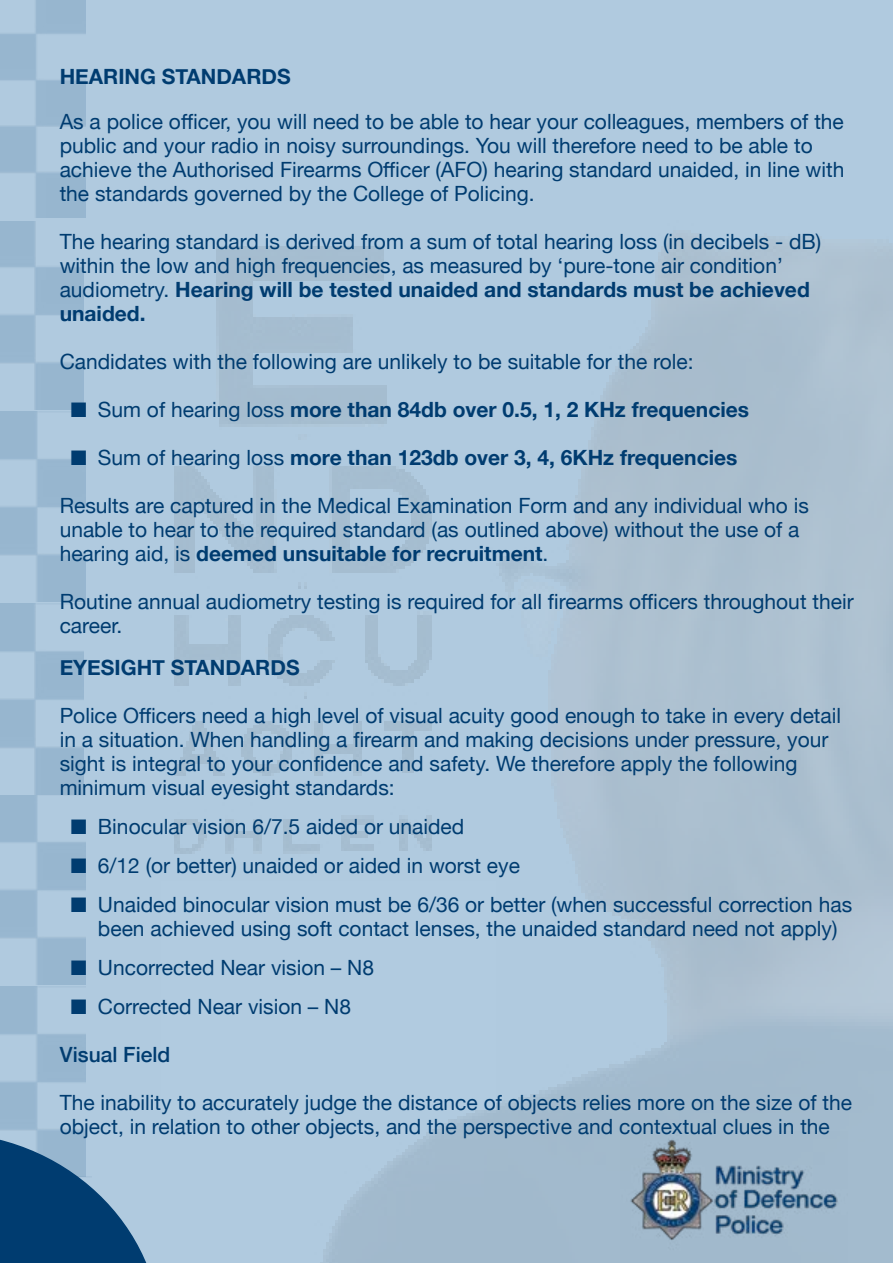
<style>
.page{position:relative;width:893px;height:1263px;background:#fff}
.page>*{position:absolute;margin:0;border:0;box-sizing:border-box;transform-origin:0 0}
.t1{font:21px/24px "Helvetica Neue";color:#003c70}
.t2{font:700 21px "Helvetica Neue";color:#003c70}
.t3{font:500 21px "Helvetica Neue";color:#003c70}
.s1{font-weight:700}
.s2{font-weight:400}
</style>
<div class="page">
<img style="left:0;top:0;width:85px;height:217px">
<img style="left:0;top:221px;width:83px;height:188px">
<img style="left:0;top:411px;width:85px;height:191px">
<img style="left:0;top:604px;width:83px;height:190px">
<img style="left:0;top:795px;width:85px;height:189px">
<img style="left:0;top:986px;width:85px;height:146px">
<svg style="left:0;top:1132px;width:162px;height:131px;background:#4b789f"></svg>
<div style="left:162px;top:882px;width:334px;height:228px;background:#b1cbe0"></div>
<img style="left:621px;top:1132px;width:227px;height:131px">
<p class="t2" style="left:60px;top:60px;width:233px">HEARING STANDARDS</p>
<p class="t1" style="left:60px;top:111px;width:786px">As a police officer, you will need to be able to hear your colleagues, members of the public and your radio in noisy surroundings. You will therefore need to be able to achieve the Authorised Firearms Officer (AFO) hearing standard unaided, in line with the standards governed by the College of Policing.</p>
<p class="t1" style="left:60px;top:231px;width:763px">The hearing standard is derived from a sum of total hearing loss (in decibels - dB) within the low and high frequencies, as measured by ‘pure-tone air condition’ audiometry. <span class="s1">Hearing will be tested unaided and standards must be achieved unaided.</span></p>
<p class="t1" style="left:60px;top:351px;width:635px">Candidates with the following are unlikely to be suitable for the role:</p>
<p class="t2" style="left:71px;top:393px;width:680px">■ <span class="s2">Sum of hearing loss</span> more than 84db over 0.5, 1, 2 KHz frequencies</p>
<p class="t2" style="left:71px;top:441px;width:668px">■ <span class="s2">Sum of hearing loss</span> more than 123db over 3, 4, 6KHz frequencies</p>
<p class="t1" style="left:60px;top:495px;width:751px">Results are captured in the Medical Examination Form and any individual who is unable to hear to the required standard (as outlined above) without the use of a hearing aid, is <span class="s1">deemed unsuitable for recruitment</span>.</p>
<p class="t1" style="left:60px;top:591px;width:795px">Routine annual audiometry testing is required for all firearms officers throughout their career.</p>
<p class="t2" style="left:60px;top:651px;width:241px">EYESIGHT STANDARDS</p>
<p class="t1" style="left:60px;top:705px;width:783px">Police Officers need a high level of visual acuity good enough to take in every detail in a situation. When handling a firearm and making decisions under pressure, your sight is integral to your confidence and safety. We therefore apply the following minimum visual eyesight standards:</p>
<p class="t1" style="left:71px;top:816px;width:395px">■ Binocular vision 6/7.5 aided or unaided</p>
<p class="t1" style="left:71px;top:855px;width:450px">■ 6/12 (or better) unaided or aided in worst eye</p>
<p class="t1" style="left:71px;top:894px;width:783px;text-align:center">■ Unaided binocular vision must be 6/36 or better (when successful correction has been achieved using soft contact lenses, the unaided standard need not apply)</p>
<p class="t1" style="left:71px;top:957px;width:305px">■ Uncorrected Near vision – N8</p>
<p class="t1" style="left:71px;top:996px;width:282px">■ Corrected Near vision – N8</p>
<p class="t3" style="left:60px;top:1038px;width:112px">Visual Field</p>
<p class="t1" style="left:60px;top:1092px;width:794px">The inability to accurately judge the distance of objects relies more on the size of the object, in relation to other objects, and the perspective and contextual clues in the</p>
</div>
